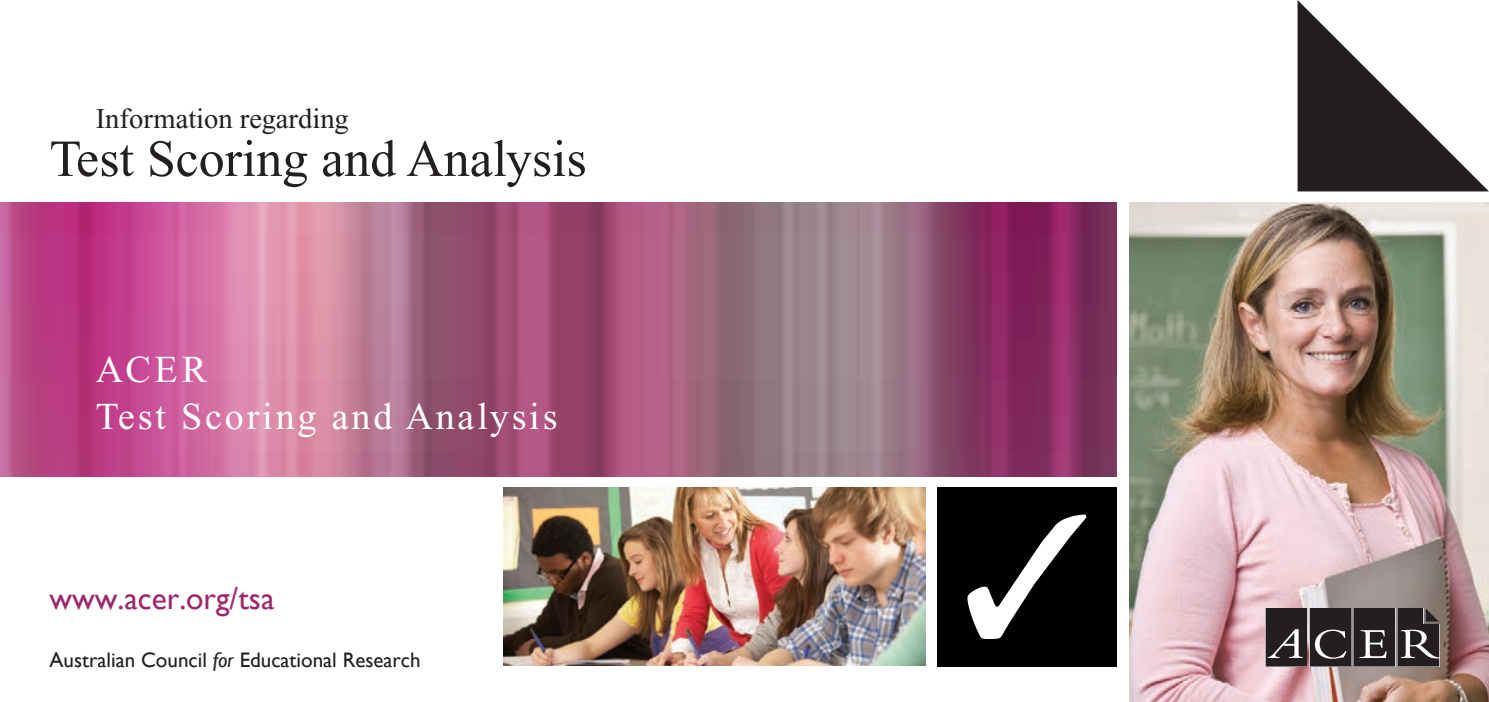
<style>
.page{position:relative;width:1489px;height:702px;background:#fff}
.page>*{position:absolute;margin:0;border:0;box-sizing:border-box;transform-origin:0 0}
.t1{font:51.75px "Times New Roman";color:#231f20}
.t2{font:38px/46.8px "Times New Roman";letter-spacing:.075em;color:#fff}
.t3{font:31.5px "Gill Sans";color:#9d296c}
.t4{font:28.5px "Times New Roman";color:#231f20}
.t5{font:21px "Gill Sans";color:#231f20}
.s1{font-style:italic}
</style>
<div class="page">
<img style="left:1129px;top:202px;width:359px;height:500px">
<svg style="left:1265px;top:608px;width:174px;height:58px;background:#454141"></svg>
<svg style="left:1297px;top:0;width:191px;height:191px"></svg>
<img style="left:0;top:202px;width:1116px;height:274px">
<div style="left:937px;top:487px;width:179px;height:179px;background:#000"></div>
<svg style="left:967px;top:514px;width:119px;height:125px"></svg>
<img style="left:503px;top:487px;width:422px;height:179px">
<h3 class="t4" style="left:96px;top:103px;width:255px">Information regarding</h3>
<h1 class="t1" style="left:50px;top:130px;width:538px">Test Scoring and Analysis</h1>
<h2 class="t2" style="left:96px;top:347px;width:463px">ACER<br>Test Scoring and Analysis</h2>
<h3 class="t3" style="left:50px;top:579px;width:226px">www.acer.org/tsa</h3>
<p class="t5" style="left:50px;top:647px;width:372px">Australian Council <span class="s1">for</span> Educational Research</p>
</div>
